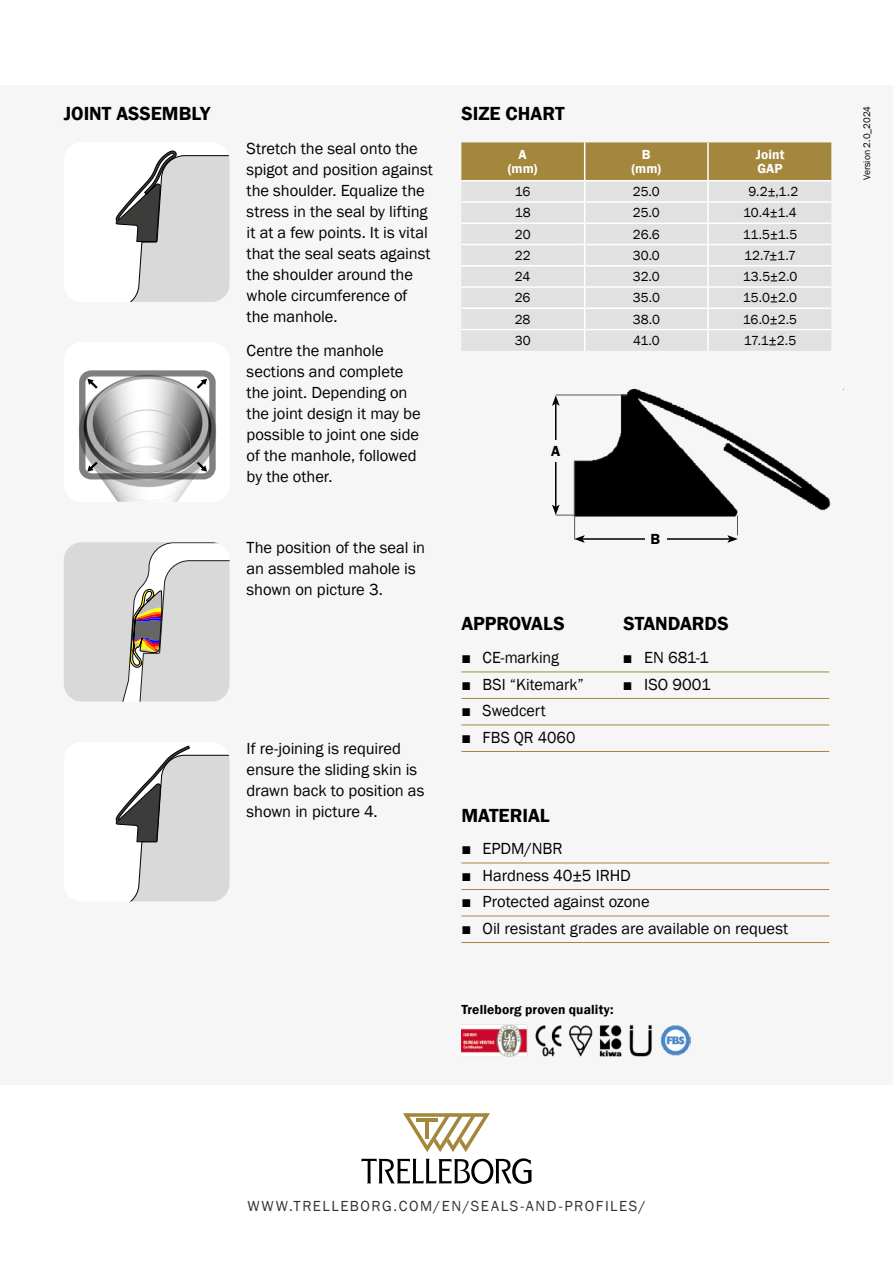
<style>
.page{position:relative;width:893px;height:1263px;background:#fff}
.page>*{position:absolute;margin:0;border:0;box-sizing:border-box;transform-origin:0 0}
.t1{font:600 19.5px "Franklin Gothic";color:#000}
.t2{font:16.5px/21px "Franklin Gothic";letter-spacing:-.005em;color:#000}
.t3{font:15px "Franklin Gothic";letter-spacing:.1em;color:#000}
.t4{font:600 15px "Franklin Gothic";color:#000}
.t5{font:13.5px "Franklin Gothic";letter-spacing:-.005em;color:#000}
.t6{font:600 13.5px "Franklin Gothic";letter-spacing:.01em;color:#000}
.t7{font:600 13.5px/13.5px "Franklin Gothic";letter-spacing:.01em;color:#fff;text-align:center}
.t8{font:9.75px "Franklin Gothic";color:#000}
</style>
<div class="page">
<div style="left:0;top:85px;width:893px;height:999px;background:#f6f6f6"></div>
<svg style="left:403px;top:1113px;width:87px;height:39px"></svg>
<svg style="left:361px;top:1158px;width:170px;height:26px"></svg>
<hr style="left:461px;top:863px;width:368px;height:1px;background:#a2873c">
<hr style="left:461px;top:889px;width:368px;height:1px;background:#a2873c">
<hr style="left:461px;top:916px;width:368px;height:1px;background:#a2873c">
<hr style="left:461px;top:942px;width:368px;height:1px;background:#a2873c">
<hr style="left:461px;top:672px;width:368px;height:1px;background:#a2873c">
<hr style="left:461px;top:698px;width:368px;height:1px;background:#a2873c">
<hr style="left:461px;top:725px;width:368px;height:1px;background:#a2873c">
<hr style="left:461px;top:751px;width:368px;height:1px;background:#a2873c">
<svg style="left:461px;top:142px;width:370px;height:209px;background:#d7d2c5"></svg>
<hr style="left:708px;top:329px;width:123px;height:1px;background:#fff">
<hr style="left:707px;top:330px;width:2px;height:21px;background:#fff">
<div style="left:64px;top:342px;width:166px;height:160px;background:#fff;border-radius:18px"></div>
<svg style="left:78px;top:370px;width:139px;height:132px"></svg>
<svg style="left:115px;top:150px;width:115px;height:152px"></svg>
<svg style="left:115px;top:745px;width:115px;height:156px"></svg>
<svg style="left:64px;top:542px;width:166px;height:160px;background:#d5d3d2"></svg>
<img style="left:555px;top:388px;width:289px;height:146px">
<hr style="left:582px;top:538px;width:148px;height:2px;background:#000">
<svg style="left:574px;top:535px;width:11px;height:8px"></svg>
<hr style="left:555px;top:403px;width:1px;height:104px;background:#000">
<svg style="left:552px;top:395px;width:8px;height:11px"></svg>
<hr style="left:574px;top:460px;width:1px;height:79px;background:#575757">
<svg style="left:727px;top:515px;width:11px;height:28px"></svg>
<hr style="left:556px;top:395px;width:71px;height:1px;background:#575757">
<svg style="left:552px;top:505px;width:22px;height:11px"></svg>
<div style="left:645px;top:533px;width:21px;height:21px;background:#f6f6f6"></div>
<div style="left:545px;top:441px;width:21px;height:21px;background:#f6f6f6"></div>
<img style="left:461px;top:1024px;width:229px;height:33px">
<p class="t1" style="left:64px;top:101px;width:148px">JOINT ASSEMBLY</p>
<p class="t2" style="left:247px;top:138px;width:188px">Stretch the seal onto the spigot and position against the shoulder. Equalize the stress in the seal by lifting it at a few points. It is vital that the seal seats against the shoulder around the whole circumference of the manhole.</p>
<p class="t2" style="left:247px;top:340px;width:176px">Centre the manhole sections and complete the joint. Depending on the joint design it may be possible to joint one side of the manhole, followed by the other.</p>
<p class="t2" style="left:247px;top:537px;width:180px">The position of the seal in an assembled mahole is shown on picture 3.</p>
<p class="t2" style="left:247px;top:738px;width:179px">If re-joining is required ensure the sliding skin is drawn back to position as shown in picture 4.</p>
<p class="t1" style="left:461px;top:101px;width:105px">SIZE CHART</p>
<p class="t7" style="left:508px;top:148px;width:31px">A (mm)</p>
<p class="t7" style="left:631px;top:148px;width:31px">B (mm)</p>
<p class="t7" style="left:756px;top:148px;width:30px;text-align:left">Joint<br>GAP</p>
<p class="t5" style="left:515px;top:183px;width:17px">16</p>
<p class="t5" style="left:633px;top:183px;width:28px">25.0</p>
<p class="t5" style="left:748px;top:183px;width:51px">9.2±,1.2</p>
<p class="t5" style="left:515px;top:204px;width:17px">18</p>
<p class="t5" style="left:633px;top:204px;width:28px">25.0</p>
<p class="t5" style="left:743px;top:204px;width:55px">10.4±1.4</p>
<p class="t5" style="left:515px;top:226px;width:17px">20</p>
<p class="t5" style="left:633px;top:226px;width:29px">26.6</p>
<p class="t5" style="left:743px;top:226px;width:56px">11.5±1.5</p>
<p class="t5" style="left:515px;top:247px;width:17px">22</p>
<p class="t5" style="left:633px;top:247px;width:29px">30.0</p>
<p class="t5" style="left:744px;top:247px;width:54px">12.7±1.7</p>
<p class="t5" style="left:515px;top:268px;width:17px">24</p>
<p class="t5" style="left:633px;top:268px;width:28px">32.0</p>
<p class="t5" style="left:743px;top:268px;width:56px">13.5±2.0</p>
<p class="t5" style="left:515px;top:289px;width:17px">26</p>
<p class="t5" style="left:633px;top:289px;width:29px">35.0</p>
<p class="t5" style="left:743px;top:289px;width:56px">15.0±2.0</p>
<p class="t5" style="left:515px;top:311px;width:17px">28</p>
<p class="t5" style="left:633px;top:311px;width:29px">38.0</p>
<p class="t5" style="left:743px;top:311px;width:56px">16.0±2.5</p>
<p class="t5" style="left:515px;top:332px;width:17px">30</p>
<p class="t5" style="left:633px;top:332px;width:28px">41.0</p>
<p class="t5" style="left:744px;top:332px;width:54px">17.1±2.5</p>
<p class="t4" style="left:551px;top:441px;width:11px">A</p>
<p class="t4" style="left:651px;top:529px;width:11px">B</p>
<p class="t1" style="left:461px;top:612px;width:105px">APPROVALS</p>
<p class="t1" style="left:623px;top:612px;width:107px">STANDARDS</p>
<p class="t2" style="left:461px;top:648px;width:99px">■ CE-marking</p>
<p class="t2" style="left:623px;top:648px;width:87px">■ EN 681-1</p>
<p class="t2" style="left:461px;top:674px;width:124px">■ BSI “Kitemark”</p>
<p class="t2" style="left:623px;top:674px;width:89px">■ ISO 9001</p>
<p class="t2" style="left:461px;top:701px;width:86px">■ Swedcert</p>
<p class="t2" style="left:461px;top:727px;width:116px">■ FBS QR 4060</p>
<p class="t1" style="left:461px;top:803px;width:90px">MATERIAL</p>
<p class="t2" style="left:461px;top:839px;width:103px">■ EPDM/NBR</p>
<p class="t2" style="left:461px;top:865px;width:171px">■ Hardness 40±5 IRHD</p>
<p class="t2" style="left:461px;top:892px;width:190px">■ Protected against ozone</p>
<p class="t2" style="left:461px;top:918px;width:328px">■ Oil resistant grades are available on request</p>
<p class="t6" style="left:461px;top:1001px;width:154px">Trelleborg proven quality:</p>
<p class="t8" style="left:861px;top:180px;width:75px;rotate:-90deg">Version 2.0_2024</p>
<p class="t3" style="left:247px;top:1196px;width:400px">WWW.TRELLEBORG.COM/EN/SEALS-AND-PROFILES/</p>
</div>
